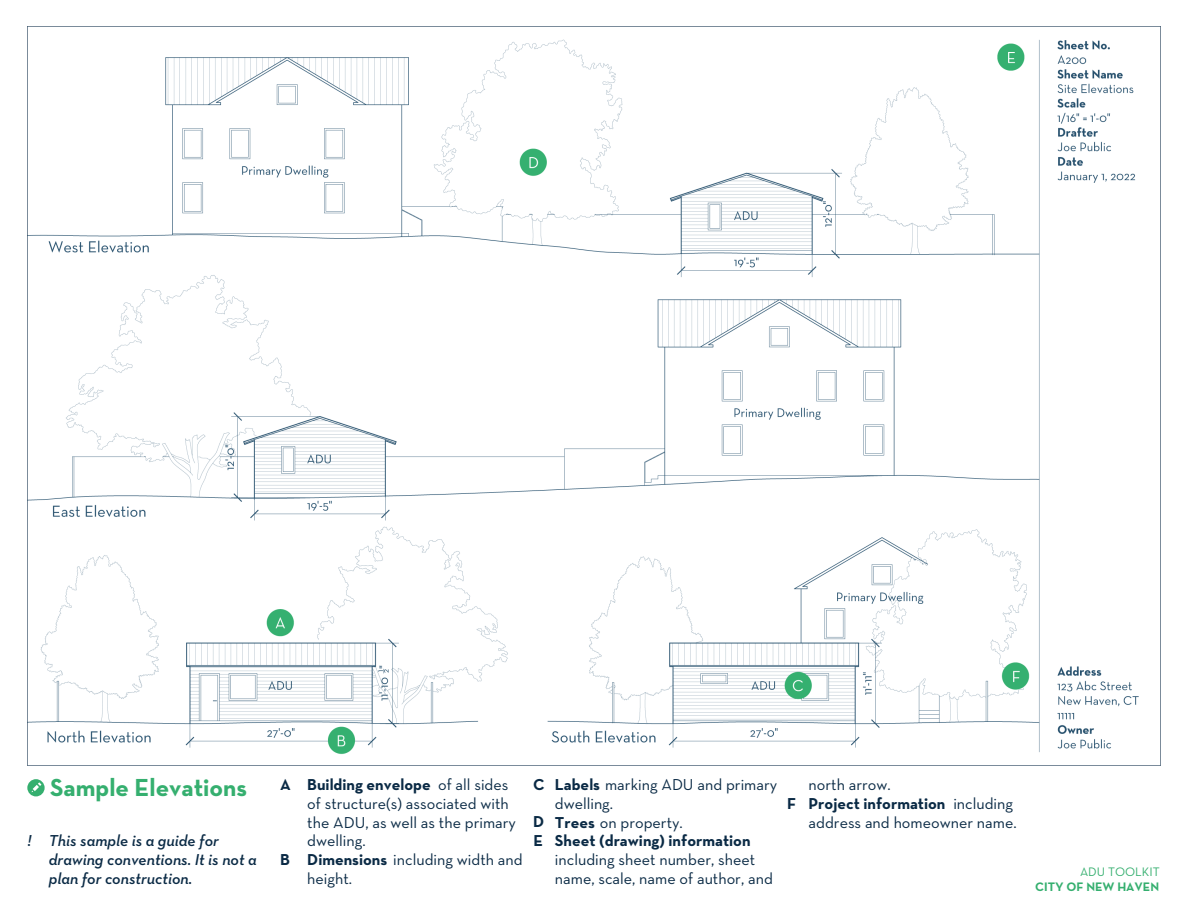
<style>
.page{position:relative;width:1188px;height:918px;background:#fff}
.page>*{position:absolute;margin:0;border:0;box-sizing:border-box;transform-origin:0 0}
.t1{font:700 25.05px "Neutra Text";color:#35af6f}
.t2{font:16.05px/18.6px "Neutra Text";color:#0a2a45}
.t3{font:italic 600 16.05px/18.6px "Neutra Text";color:#0a2a45}
.t4{font:700 16.05px "Neutra Text";color:#0a2a45}
.t5{font:700 12.6px "Neutra Text";color:#35af6f}
.t6{font:12.6px "Neutra Text";color:#35af6f}
.s1{font-weight:700}
</style>
<div class="page">
<div style="left:27px;top:779px;width:18px;height:17px;background:#35af6f;border-radius:50%"></div>
<svg style="left:32px;top:782px;width:9px;height:10px"></svg>
<img style="left:27px;top:27px;width:1134px;height:738px">
<p class="t3" style="left:27px;top:831px;width:6px">!</p>
<h1 class="t1" style="left:50px;top:772px;width:198px">Sample Elevations</h1>
<p class="t3" style="left:49px;top:831px;width:209px">This sample is a guide for drawing conventions. It is not a plan for construction.</p>
<p class="t4" style="left:280px;top:774px;width:12px">A</p>
<p class="t4" style="left:280px;top:849px;width:11px">B</p>
<p class="t2" style="left:307px;top:775px;width:217px"><span class="s1">Building envelope</span> of all sides of structure(s) associated with the ADU, as well as the primary dwelling.<br><span class="s1">Dimensions</span> including width and height.</p>
<p class="t2" style="left:555px;top:775px;width:224px"><span class="s1">Labels</span> marking ADU and primary dwelling.<br><span class="s1">Trees</span> on property.</p>
<p class="t4" style="left:533px;top:774px;width:13px">C</p>
<p class="t4" style="left:533px;top:812px;width:13px">D</p>
<p class="t4" style="left:533px;top:831px;width:219px">E Sheet (drawing) information</p>
<p class="t2" style="left:555px;top:850px;width:219px">including sheet number, sheet name, scale, name of author, and</p>
<p class="t4" style="left:787px;top:793px;width:10px">F</p>
<p class="t2" style="left:809px;top:775px;width:210px">north arrow.<br><span class="s1">Project information</span> including address and homeowner name.</p>
<p class="t6" style="left:1080px;top:864px;width:81px">ADU TOOLKIT</p>
<p class="t5" style="left:1035px;top:878px;width:125px">CITY OF NEW HAVEN</p>
</div>
